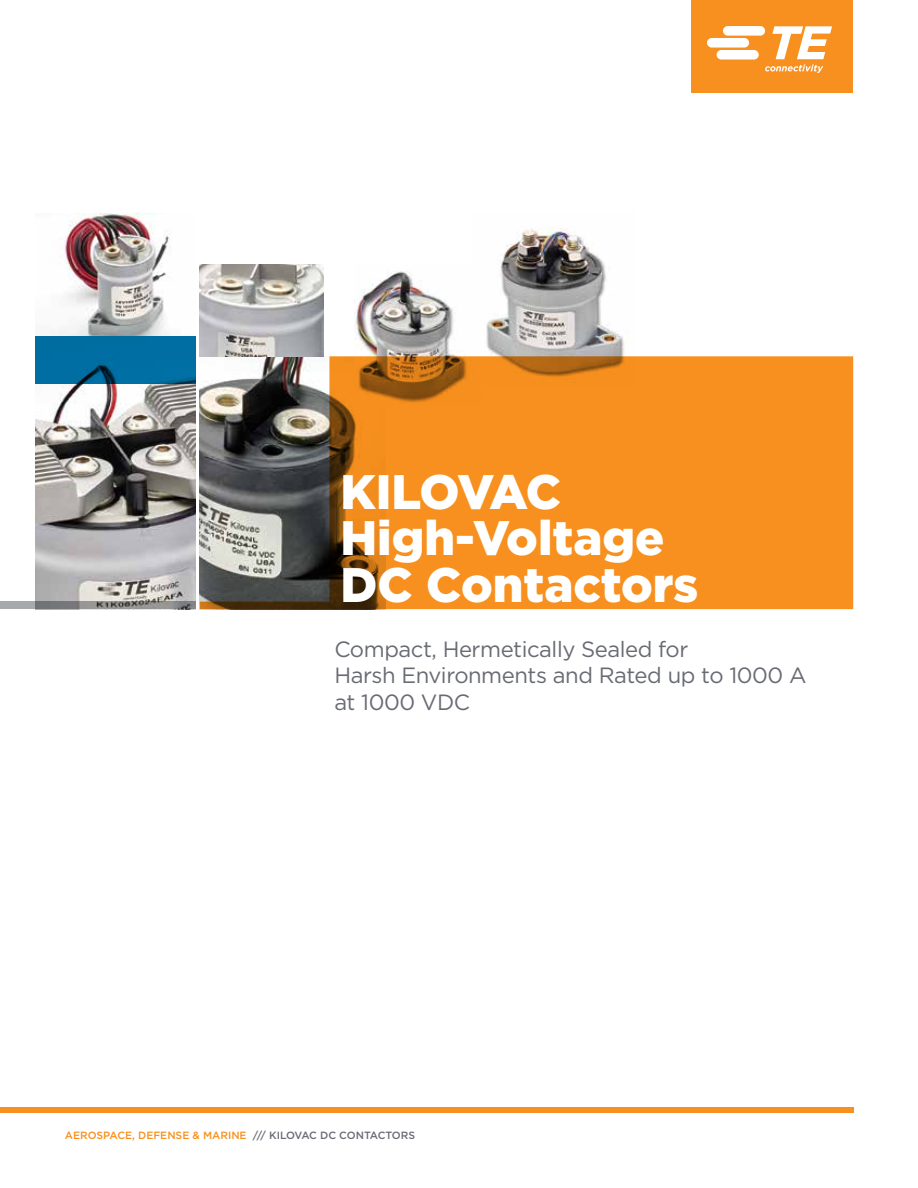
<style>
.page{position:relative;width:918px;height:1188px;background:#fff}
.page>*{position:absolute;margin:0;border:0;box-sizing:border-box;transform-origin:0 0}
.t1{font:900 48.45px/46.5px "Gotham";color:#fff}
.t2{font:22.05px/26.5px "Gotham";letter-spacing:-.02em;color:#696b73}
.t3{font:500 10.5px "Gotham";color:#f7901e}
.s1{color:#696b73}
</style>
<div class="page">
<img style="left:486px;top:227px;width:142px;height:129px">
<img style="left:355px;top:271px;width:101px;height:85px">
<img style="left:35px;top:214px;width:161px;height:388px">
<img style="left:200px;top:265px;width:123px;height:91px">
<div style="left:0;top:1107px;width:853px;height:6px;background:#f7901e"></div>
<svg style="left:0;top:602px;width:196px;height:7px"></svg>
<svg style="left:200px;top:356px;width:653px;height:253px;background:#d3842c"></svg>
<div style="left:35px;top:336px;width:161px;height:47px;background:#0071a6"></div>
<div style="left:691px;top:0;width:162px;height:93px;background:#f7901e"></div>
<svg style="left:707px;top:26px;width:125px;height:47px"></svg>
<h1 class="t1" style="left:340px;top:468px;width:360px">KILOVAC<br>High-Voltage<br>DC Contactors</h1>
<p class="t2" style="left:334px;top:635px;width:474px">Compact, Hermetically Sealed for<br>Harsh Environments and Rated up to 1000 A at 1000 VDC</p>
<p class="t3" style="left:65px;top:1129px;width:352px">AEROSPACE, DEFENSE &amp; MARINE <span class="s1">/// KILOVAC DC CONTACTORS</span></p>
</div>
